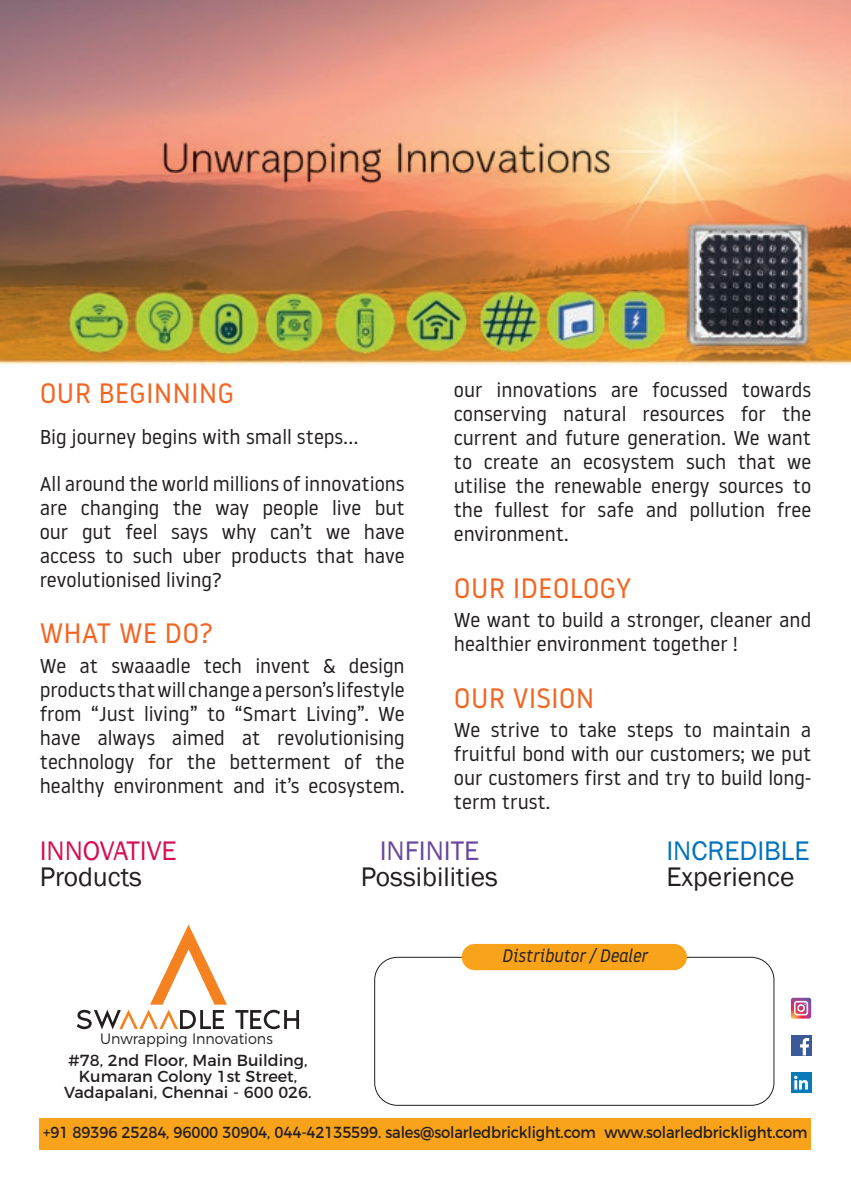
<style>
.page{position:relative;width:851px;height:1191px;background:#fff}
.page>*{position:absolute;margin:0;border:0;box-sizing:border-box;transform-origin:0 0}
.t1{font:28px "Noway";color:#f26624}
.t2{font:27.6px "Franklin Gothic";color:#231f20}
.t3{font:27.6px "Franklin Gothic";color:#d60e51}
.t4{font:27.6px "Franklin Gothic";color:#0072bc}
.t5{font:27.6px "Franklin Gothic";color:#69479c}
.t6{font:20px/24px "Noway";color:#231f20;text-align:justify}
.t7{font:italic 18px "Noway";color:#231f20;scale:.95 1}
.t8{font:16px "Montserrat";letter-spacing:-.01em;color:#231f20;scale:.92 1}
.t9{font:16px/16px "Montserrat";letter-spacing:-.01em;color:#231f20;text-align:center}
.t10{font:300 15px "Montserrat";color:#231f20;scale:.95 1}
</style>
<div class="page">
<img style="left:0;top:0;width:850px;height:1150px">
<svg style="left:77px;top:924px;width:150px;height:105px"></svg>
<svg style="left:235px;top:1009px;width:64px;height:20px"></svg>
<div style="left:790px;top:1035px;width:21px;height:20px;background:#3a5a99"></div>
<svg style="left:800px;top:1038px;width:9px;height:17px"></svg>
<div style="left:790px;top:1072px;width:21px;height:20px;background:#0a7bb6"></div>
<svg style="left:794px;top:1075px;width:13px;height:14px"></svg>
<svg style="left:790px;top:997px;width:21px;height:21px"></svg>
<div style="left:374px;top:957px;width:400px;height:148px;border:1px solid #231f20;border-radius:23px"></div>
<div style="left:40px;top:1117px;width:771px;height:32px;background:#f9a31b"></div>
<div style="left:461px;top:944px;width:225px;height:26px;background:#f9a31b;border-radius:13px"></div>
<h1 class="t1" style="left:40px;top:374px;width:196px">OUR BEGINNING</h1>
<p class="t6" style="left:40px;top:424px;width:318px">Big journey begins with small steps…</p>
<p class="t6" style="left:40px;top:471px;width:366px">All around the world millions of innovations are changing the way people live but our gut feel says why can’t we have access to such uber products that have revolutionised living?</p>
<h1 class="t1" style="left:40px;top:614px;width:175px">WHAT WE DO?</h1>
<p class="t6" style="left:40px;top:653px;width:366px">We at swaaadle tech invent &amp; design products that will change a person’s lifestyle from “Just living” to “Smart Living”. We have always aimed at revolutionising technology for the betterment of the healthy environment and it’s ecosystem.</p>
<p class="t6" style="left:454px;top:377px;width:359px">our innovations are focussed towards conserving natural resources for the current and future generation. We want to create an ecosystem such that we utilise the renewable energy sources to the fullest for safe and pollution free environment.</p>
<h1 class="t1" style="left:454px;top:569px;width:179px">OUR IDEOLOGY</h1>
<p class="t6" style="left:454px;top:607px;width:359px">We want to build a stronger, cleaner and healthier environment together !</p>
<h1 class="t1" style="left:454px;top:679px;width:142px">OUR VISION</h1>
<p class="t6" style="left:454px;top:717px;width:359px">We strive to take steps to maintain a fruitful bond with our customers; we put our customers first and try to build long&shy;term trust.</p>
<h2 class="t3" style="left:40px;top:833px;width:138px">INNOVATIVE</h2>
<h2 class="t2" style="left:40px;top:859px;width:104px">Products</h2>
<p class="t10" style="left:100px;top:1026px;width:183px">Unwrapping Innovations</p>
<p class="t9" style="left:64px;top:1051px;width:249px">#78, 2nd Floor, Main Building,<br>Kumaran Colony 1st Street,<br>Vadapalani, Chennai - 600 026.</p>
<h2 class="t5" style="left:379px;top:833px;width:101px">INFINITE</h2>
<h2 class="t2" style="left:361px;top:859px;width:139px">Possibilities</h2>
<h2 class="t4" style="left:666px;top:833px;width:145px">INCREDIBLE</h2>
<h2 class="t2" style="left:666px;top:859px;width:129px">Experience</h2>
<p class="t7" style="left:501px;top:943px;width:155px">Distributor / Dealer</p>
<p class="t8" style="left:43px;top:1119px;width:832px">+91 89396 25284, 96000 30904, 044-42135599. sales@solarledbricklight.com www.solarledbricklight.com</p>
</div>
